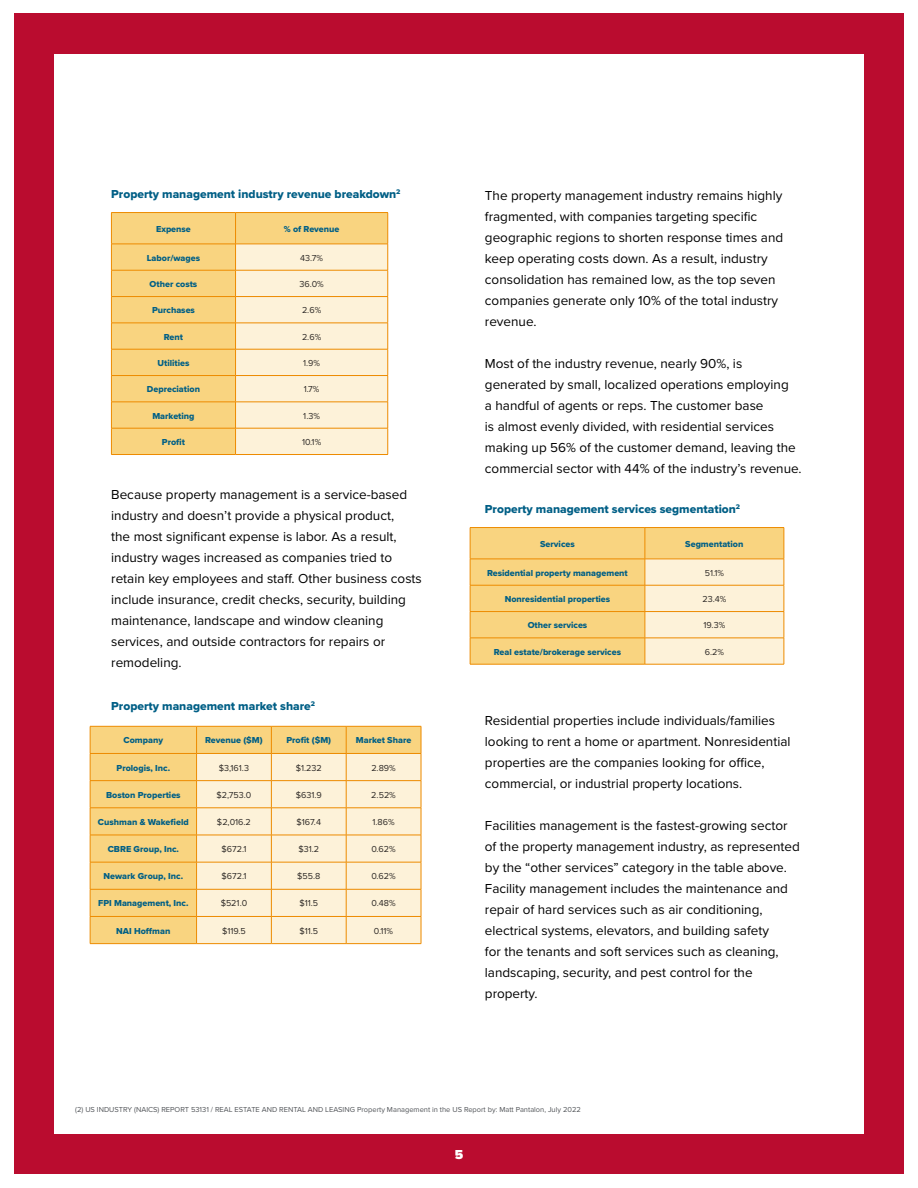
<style>
.page{position:relative;width:918px;height:1188px;background:#fff}
.page>*{position:absolute;margin:0;border:0;box-sizing:border-box;transform-origin:0 0}
.t1{font:13.5px/21px "Proxima Nova";color:#000}
.t2{font:900 13.5px "Proxima Nova";color:#fff}
.t3{font:12px "Proxima Nova Extrabld";color:#005f86}
.t4{font:9px "Proxima Nova Extrabld";color:#005f86}
.t5{font:9px "Proxima Nova";color:#2d2926}
.t6{font:7.5px "Proxima Nova";color:#53565a}
</style>
<div class="page">
<div style="left:14px;top:14px;width:890px;height:1160px;background:#ba0c2f"></div>
<div style="left:54px;top:54px;width:810px;height:1080px;background:#fff"></div>
<hr style="left:470px;top:527px;width:175px;height:1px;background:#ed8b00">
<hr style="left:470px;top:664px;width:175px;height:1px;background:#ed8b00">
<hr style="left:645px;top:664px;width:139px;height:1px;background:#ed8b00">
<svg style="left:470px;top:528px;width:315px;height:136px;background:#f9da98"></svg>
<hr style="left:645px;top:585px;width:139px;height:1px;background:#ed8b00">
<hr style="left:645px;top:527px;width:139px;height:1px;background:#ed8b00">
<hr style="left:645px;top:528px;width:1px;height:31px;background:#ed8b00">
<hr style="left:784px;top:528px;width:1px;height:31px;background:#ed8b00">
<hr style="left:645px;top:559px;width:139px;height:1px;background:#ed8b00">
<div style="left:112px;top:213px;width:276px;height:241px;background:#f9d480"></div>
<hr style="left:111px;top:212px;width:125px;height:1px;background:#ed8b00">
<hr style="left:111px;top:213px;width:1px;height:31px;background:#ed8b00">
<hr style="left:111px;top:244px;width:125px;height:1px;background:#ed8b00">
<hr style="left:111px;top:270px;width:125px;height:1px;background:#ed8b00">
<hr style="left:111px;top:296px;width:125px;height:1px;background:#ed8b00">
<hr style="left:111px;top:323px;width:125px;height:1px;background:#ed8b00">
<hr style="left:111px;top:349px;width:125px;height:1px;background:#ed8b00">
<hr style="left:111px;top:375px;width:125px;height:1px;background:#ed8b00">
<hr style="left:111px;top:402px;width:125px;height:1px;background:#ed8b00">
<hr style="left:111px;top:428px;width:125px;height:1px;background:#ed8b00">
<svg style="left:111px;top:244px;width:1px;height:210px"></svg>
<hr style="left:111px;top:454px;width:125px;height:1px;background:#ed8b00">
<svg style="left:235px;top:244px;width:154px;height:211px;background:#fceccd"></svg>
<hr style="left:236px;top:454px;width:152px;height:1px;background:#ed8b00">
<hr style="left:236px;top:212px;width:152px;height:1px;background:#ed8b00">
<hr style="left:235px;top:213px;width:1px;height:31px;background:#ed8b00">
<hr style="left:388px;top:213px;width:1px;height:31px;background:#ed8b00">
<hr style="left:236px;top:244px;width:152px;height:1px;background:#ed8b00">
<div style="left:91px;top:727px;width:105px;height:216px;background:#f9d480"></div>
<hr style="left:90px;top:726px;width:107px;height:1px;background:#ed8b00">
<hr style="left:90px;top:753px;width:107px;height:1px;background:#ed8b00">
<hr style="left:90px;top:780px;width:107px;height:1px;background:#ed8b00">
<hr style="left:90px;top:808px;width:107px;height:1px;background:#ed8b00">
<hr style="left:90px;top:835px;width:107px;height:1px;background:#ed8b00">
<hr style="left:90px;top:862px;width:107px;height:1px;background:#ed8b00">
<hr style="left:90px;top:889px;width:107px;height:1px;background:#ed8b00">
<hr style="left:90px;top:916px;width:107px;height:1px;background:#ed8b00">
<svg style="left:90px;top:726px;width:1px;height:217px"></svg>
<hr style="left:90px;top:943px;width:107px;height:1px;background:#ed8b00">
<svg style="left:196px;top:726px;width:226px;height:218px;background:#fbe8c2"></svg>
<hr style="left:346px;top:862px;width:75px;height:1px;background:#ed8b00">
<p class="t3" style="left:111px;top:186px;width:291px">Property management industry revenue breakdown<sup>2</sup></p>
<p class="t4" style="left:156px;top:222px;width:36px">Expense</p>
<p class="t4" style="left:284px;top:222px;width:57px">% of Revenue</p>
<p class="t4" style="left:147px;top:251px;width:55px">Labor/wages</p>
<p class="t5" style="left:300px;top:251px;width:24px">43.7%</p>
<p class="t4" style="left:150px;top:277px;width:49px">Other costs</p>
<p class="t5" style="left:299px;top:277px;width:26px">36.0%</p>
<p class="t4" style="left:152px;top:304px;width:44px">Purchases</p>
<p class="t5" style="left:302px;top:304px;width:21px">2.6%</p>
<p class="t4" style="left:164px;top:330px;width:21px">Rent</p>
<p class="t5" style="left:302px;top:330px;width:21px">2.6%</p>
<p class="t4" style="left:157px;top:356px;width:33px">Utilities</p>
<p class="t5" style="left:303px;top:356px;width:19px">1.9%</p>
<p class="t4" style="left:147px;top:383px;width:55px">Depreciation</p>
<p class="t5" style="left:304px;top:383px;width:17px">1.7%</p>
<p class="t4" style="left:152px;top:409px;width:44px">Marketing</p>
<p class="t5" style="left:303px;top:409px;width:18px">1.3%</p>
<p class="t4" style="left:162px;top:435px;width:25px">Profit</p>
<p class="t5" style="left:302px;top:435px;width:21px">10.1%</p>
<p class="t1" style="left:111px;top:483px;width:312px">Because property management is a service-based industry and doesn’t provide a physical product,<br>the most significant expense is labor. As a result, industry wages increased as companies tried to retain key employees and staff. Other business costs include insurance, credit checks, security, building maintenance, landscape and window cleaning services, and outside contractors for repairs or remodeling.</p>
<p class="t3" style="left:111px;top:697px;width:205px">Property management market share<sup>2</sup></p>
<p class="t4" style="left:124px;top:734px;width:41px">Company</p>
<p class="t4" style="left:205px;top:734px;width:59px">Revenue ($M)</p>
<p class="t4" style="left:286px;top:734px;width:46px">Profit ($M)</p>
<p class="t4" style="left:356px;top:734px;width:57px">Market Share</p>
<p class="t4" style="left:117px;top:761px;width:55px">Prologis, Inc.</p>
<p class="t5" style="left:219px;top:761px;width:32px">$3,161.3</p>
<p class="t5" style="left:296px;top:761px;width:28px">$1.232</p>
<p class="t5" style="left:371px;top:761px;width:26px">2.89%</p>
<p class="t4" style="left:106px;top:788px;width:76px">Boston Properties</p>
<p class="t5" style="left:217px;top:788px;width:36px">$2,753.0</p>
<p class="t5" style="left:296px;top:788px;width:28px">$631.9</p>
<p class="t5" style="left:371px;top:788px;width:26px">2.52%</p>
<p class="t4" style="left:98px;top:815px;width:92px">Cushman &amp; Wakefield</p>
<p class="t5" style="left:217px;top:815px;width:35px">$2,016.2</p>
<p class="t5" style="left:297px;top:815px;width:26px">$167.4</p>
<p class="t5" style="left:372px;top:815px;width:24px">1.86%</p>
<p class="t4" style="left:108px;top:842px;width:73px">CBRE Group, Inc.</p>
<p class="t5" style="left:221px;top:842px;width:27px">$672.1</p>
<p class="t5" style="left:298px;top:842px;width:22px">$31.2</p>
<p class="t5" style="left:371px;top:842px;width:26px">0.62%</p>
<p class="t4" style="left:104px;top:870px;width:81px">Newark Group, Inc.</p>
<p class="t5" style="left:221px;top:870px;width:27px">$672.1</p>
<p class="t5" style="left:297px;top:870px;width:25px">$55.8</p>
<p class="t5" style="left:371px;top:870px;width:26px">0.62%</p>
<p class="t4" style="left:98px;top:897px;width:92px">FPI Management, Inc.</p>
<p class="t5" style="left:221px;top:897px;width:28px">$521.0</p>
<p class="t5" style="left:299px;top:897px;width:20px">$11.5</p>
<p class="t5" style="left:372px;top:897px;width:26px">0.48%</p>
<p class="t4" style="left:116px;top:924px;width:56px">NAI Hoffman</p>
<p class="t5" style="left:222px;top:924px;width:25px">$119.5</p>
<p class="t5" style="left:299px;top:924px;width:20px">$11.5</p>
<p class="t5" style="left:374px;top:924px;width:21px">0.11%</p>
<p class="t1" style="left:485px;top:184px;width:300px">The property management industry remains highly fragmented, with companies targeting specific geographic regions to shorten response times and keep operating costs down. As a result, industry consolidation has remained low, as the top seven companies generate only 10% of the total industry revenue.</p>
<p class="t1" style="left:485px;top:352px;width:318px">Most of the industry revenue, nearly 90%, is generated by small, localized operations employing<br>a handful of agents or reps. The customer base<br>is almost evenly divided, with residential services making up 56% of the customer demand, leaving the commercial sector with 44% of the industry’s revenue.</p>
<p class="t3" style="left:485px;top:501px;width:257px">Property management services segmentation<sup>2</sup></p>
<p class="t4" style="left:540px;top:537px;width:36px">Services</p>
<p class="t4" style="left:685px;top:537px;width:60px">Segmentation</p>
<p class="t4" style="left:487px;top:566px;width:142px">Residential property management</p>
<p class="t5" style="left:705px;top:566px;width:21px">51.1%</p>
<p class="t4" style="left:505px;top:592px;width:107px">Nonresidential properties</p>
<p class="t5" style="left:702px;top:592px;width:25px">23.4%</p>
<p class="t4" style="left:528px;top:619px;width:61px">Other services</p>
<p class="t5" style="left:704px;top:619px;width:23px">19.3%</p>
<p class="t4" style="left:494px;top:645px;width:129px">Real estate/brokerage services</p>
<p class="t5" style="left:705px;top:645px;width:21px">6.2%</p>
<p class="t1" style="left:485px;top:709px;width:307px">Residential properties include individuals/families looking to rent a home or apartment. Nonresidential properties are the companies looking for office, commercial, or industrial property locations.</p>
<p class="t1" style="left:485px;top:814px;width:316px">Facilities management is the fastest-growing sector of the property management industry, as represented by the “other services” category in the table above.<br>Facility management includes the maintenance and repair of hard services such as air conditioning, electrical systems, elevators, and building safety<br>for the tenants and soft services such as cleaning, landscaping, security, and pest control for the property.</p>
<p class="t6" style="left:75px;top:1104px;width:507px">(2) US INDUSTRY (NAICS) REPORT 53131 / REAL ESTATE AND RENTAL AND LEASING Property Management in the US Report by: Matt Pantalon, July 2022</p>
<p class="t2" style="left:455px;top:1145px;width:10px">5</p>
</div>
